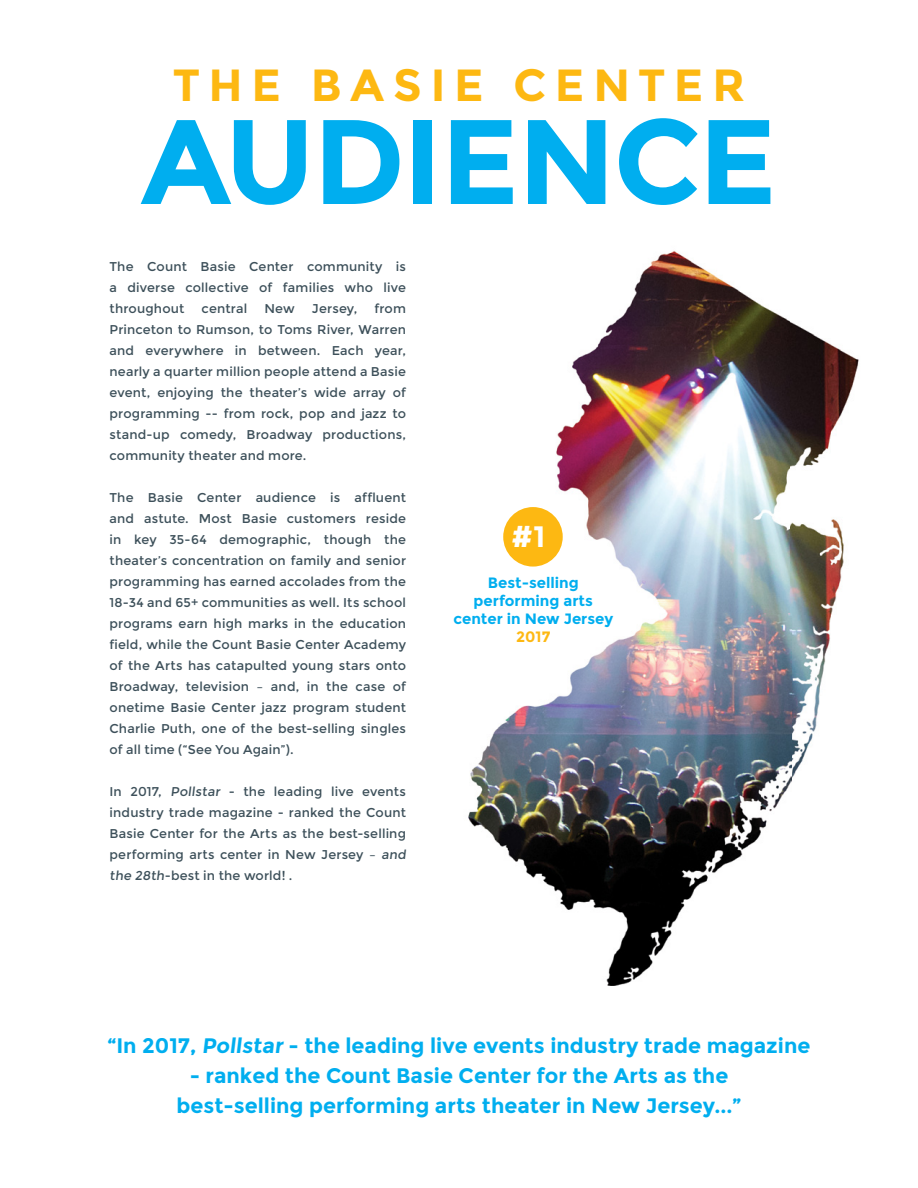
<style>
.page{position:relative;width:918px;height:1188px;background:#fff}
.page>*{position:absolute;margin:0;border:0;box-sizing:border-box;transform-origin:0 0}
.t1{font:700 120px "Montserrat";letter-spacing:-.015em;color:#00aeef}
.t2{font:700 45px "Montserrat";letter-spacing:.195em;color:#fdb812}
.t3{font:700 29.55px "Montserrat";color:#fff}
.t4{font:700 21px/30px "Montserrat";color:#00aeef;text-align:center}
.t5{font:700 15px/18px "Montserrat";color:#00aeef;text-align:center}
.t6{font:700 15px "Montserrat";color:#fdb812}
.t7{font:12.75px/21px "Montserrat";letter-spacing:.015em;color:#3d505a;text-align:justify}
</style>
<div class="page">
<img style="left:468px;top:251px;width:391px;height:735px">
<div style="left:503px;top:507px;width:60px;height:60px;background:#fdb812;border-radius:50%"></div>
<h2 class="t2" style="left:173px;top:58px;width:574px">THE BASIE CENTER</h2>
<h1 class="t1" style="left:141px;top:90px;width:637px">AUDIENCE</h1>
<p class="t7" style="left:110px;top:256px;width:298px">The Count Basie Center community is a diverse collective of families who live throughout</p>
<p class="t7" style="left:110px;top:298px;width:298px;text-indent:265px">from Princeton to Rumson, to Toms River, Warren and everywhere in between. Each year, nearly a quarter million people attend a Basie event, enjoying the theater’s wide array of programming -- from rock, pop and jazz to stand-up comedy, Broadway productions, community theater and more.</p>
<p class="t7" style="left:110px;top:487px;width:298px">The Basie Center audience is affluent and astute. Most Basie customers reside in key 35-64 demographic, though the theater’s concentration on family and senior programming has earned accolades from the 18-34 and 65+ communities as well. Its school programs earn high marks in the education field, while the Count Basie Center Academy of the Arts has catapulted young stars onto Broadway, television – and, in the case of onetime Basie Center jazz program student Charlie Puth, one of the best-selling singles of all time (“See You Again”).</p>
<p class="t7" style="left:109px;top:781px;width:300px;text-align:left">In 2017, Pollstar - the leading live events industry trade magazine - ranked the Count Basie Center for the Arts as the best-selling performing arts center in New Jersey – and the 28th-best in the world! .</p>
<p class="t7" style="left:202px;top:298px;width:47px">central</p>
<p class="t7" style="left:264px;top:298px;width:32px">New</p>
<p class="t7" style="left:312px;top:298px;width:47px">Jersey,</p>
<h3 class="t3" style="left:511px;top:519px;width:35px">#1</h3>
<p class="t5" style="left:453px;top:574px;width:161px">Best-selling performing arts center in New Jersey</p>
<p class="t6" style="left:516px;top:628px;width:36px">2017</p>
<h3 class="t4" style="left:108px;top:1030px;width:704px">“In 2017, Pollstar - the leading live events industry trade magazine</h3>
<h3 class="t4" style="left:177px;top:1060px;width:566px">- ranked the Count Basie Center for the Arts as the best-selling performing arts theater in New Jersey...”</h3>
</div>
